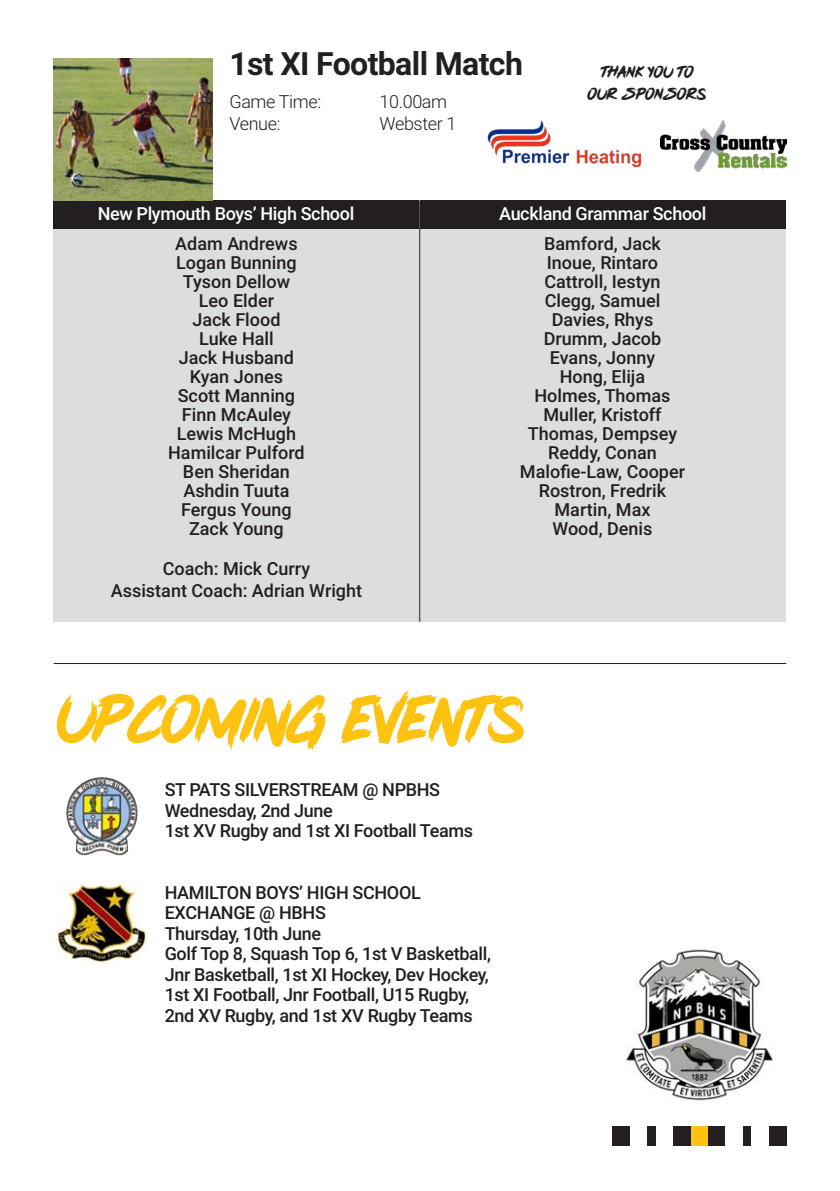
<style>
.page{position:relative;width:840px;height:1191px;background:#fff}
.page>*{position:absolute;margin:0;border:0;box-sizing:border-box;transform-origin:0 0}
.t1{font:73px "Pink Blue";letter-spacing:-.02em;color:#fec210}
.t2{font:700 32px "Roboto";letter-spacing:-.02em;color:#231f20}
.t3{font:18.4px/22px "Pink Blue";color:#231f20;text-align:center}
.Paragraph_Style_2{font:500 18px "Roboto";color:#231f20}
.Paragraph_Style_2-2{font:500 18px "Roboto";letter-spacing:-.02em;color:#231f20}
.t4{font:500 18px "Roboto";letter-spacing:-.02em;color:#fff}
.t5{font:300 18px "Roboto";letter-spacing:-.02em;color:#231f20}
</style>
<div class="page">
<div style="left:54px;top:201px;width:365px;height:35px;background:#231f20"></div>
<div style="left:420px;top:201px;width:365px;height:28px;background:#231f20"></div>
<div style="left:54px;top:229px;width:365px;height:392px;background:#dcdddf"></div>
<div style="left:419px;top:229px;width:366px;height:392px;background:#dcdddf"></div>
<hr style="left:419px;top:201px;width:1px;height:420px;background:#231f20">
<img style="left:54px;top:58px;width:158px;height:143px">
<div style="left:612px;top:1126px;width:17px;height:20px;background:#231f20"></div>
<div style="left:647px;top:1126px;width:8px;height:20px;background:#231f20"></div>
<div style="left:690px;top:1126px;width:17px;height:20px;background:#fec210"></div>
<div style="left:673px;top:1126px;width:17px;height:20px;background:#231f20"></div>
<div style="left:707px;top:1126px;width:18px;height:20px;background:#231f20"></div>
<div style="left:742px;top:1126px;width:9px;height:20px;background:#231f20"></div>
<div style="left:768px;top:1126px;width:17px;height:20px;background:#231f20"></div>
<img style="left:626px;top:949px;width:147px;height:152px">
<hr style="left:54px;top:663px;width:731px;height:1px;background:#231f20">
<img style="left:487px;top:120px;width:154px;height:48px">
<img style="left:660px;top:120px;width:125px;height:51px">
<img style="left:66px;top:777px;width:72px;height:79px">
<img style="left:57px;top:883px;width:89px;height:80px">
<p class="t2" style="left:229px;top:41px;width:295px">1st XI Football Match</p>
<p class="t5" style="left:229px;top:89px;width:93px">Game Time:</p>
<p class="t5" style="left:379px;top:89px;width:69px">10.00am</p>
<p class="t5" style="left:229px;top:111px;width:53px">Venue:</p>
<p class="t5" style="left:379px;top:111px;width:78px">Webster 1</p>
<p class="t3" style="left:587px;top:60px;width:120px">THANK YOU TO<br>OUR SPONSORS</p>
<p class="t4" style="left:98px;top:201px;width:258px">New Plymouth Boys’ High School</p>
<p class="t4" style="left:499px;top:201px;width:209px">Auckland Grammar School</p>
<p class="Paragraph_Style_2" style="left:544px;top:230px;width:118px">Bamford, Jack</p>
<p class="Paragraph_Style_2" style="left:546px;top:249px;width:113px">Inoue, Rintaro</p>
<p class="Paragraph_Style_2" style="left:544px;top:268px;width:118px">Cattroll, Iestyn</p>
<p class="Paragraph_Style_2" style="left:544px;top:288px;width:117px">Clegg, Samuel</p>
<p class="Paragraph_Style_2" style="left:551px;top:307px;width:103px">Davies, Rhys</p>
<p class="Paragraph_Style_2" style="left:543px;top:326px;width:119px">Drumm, Jacob</p>
<p class="Paragraph_Style_2" style="left:549px;top:345px;width:107px">Evans, Jonny</p>
<p class="Paragraph_Style_2" style="left:559px;top:364px;width:87px">Hong, Elija</p>
<p class="Paragraph_Style_2" style="left:534px;top:383px;width:137px">Holmes, Thomas</p>
<p class="Paragraph_Style_2" style="left:543px;top:402px;width:120px">Muller, Kristoff</p>
<p class="Paragraph_Style_2" style="left:527px;top:421px;width:151px">Thomas, Dempsey</p>
<p class="Paragraph_Style_2" style="left:548px;top:440px;width:110px">Reddy, Conan</p>
<p class="Paragraph_Style_2" style="left:519px;top:458px;width:166px">Malofie-Law, Cooper</p>
<p class="Paragraph_Style_2" style="left:538px;top:477px;width:129px">Rostron, Fredrik</p>
<p class="Paragraph_Style_2" style="left:554px;top:496px;width:97px">Martin, Max</p>
<p class="Paragraph_Style_2" style="left:552px;top:515px;width:101px">Wood, Denis</p>
<p class="Paragraph_Style_2" style="left:175px;top:230px;width:124px">Adam Andrews</p>
<p class="Paragraph_Style_2" style="left:176px;top:249px;width:122px">Logan Bunning</p>
<p class="Paragraph_Style_2" style="left:183px;top:268px;width:109px">Tyson Dellow</p>
<p class="Paragraph_Style_2" style="left:199px;top:287px;width:77px">Leo Elder</p>
<p class="Paragraph_Style_2" style="left:192px;top:307px;width:90px">Jack Flood</p>
<p class="Paragraph_Style_2" style="left:199px;top:326px;width:76px">Luke Hall</p>
<p class="Paragraph_Style_2" style="left:179px;top:345px;width:117px">Jack Husband</p>
<p class="Paragraph_Style_2" style="left:190px;top:364px;width:95px">Kyan Jones</p>
<p class="Paragraph_Style_2" style="left:178px;top:383px;width:119px">Scott Manning</p>
<p class="Paragraph_Style_2" style="left:182px;top:402px;width:110px">Finn McAuley</p>
<p class="Paragraph_Style_2" style="left:177px;top:421px;width:121px">Lewis McHugh</p>
<p class="Paragraph_Style_2" style="left:168px;top:440px;width:138px">Hamilcar Pulford</p>
<p class="Paragraph_Style_2" style="left:183px;top:459px;width:108px">Ben Sheridan</p>
<p class="Paragraph_Style_2" style="left:183px;top:478px;width:108px">Ashdin Tuuta</p>
<p class="Paragraph_Style_2" style="left:181px;top:497px;width:112px">Fergus Young</p>
<p class="Paragraph_Style_2" style="left:189px;top:516px;width:96px">Zack Young</p>
<p class="Paragraph_Style_2" style="left:162px;top:556px;width:149px">Coach: Mick Curry</p>
<p class="Paragraph_Style_2" style="left:111px;top:578px;width:253px">Assistant Coach: Adrian Wright</p>
<p class="t1" style="left:57px;top:681px;width:468px">UPCOMING EVENTS</p>
<p class="Paragraph_Style_2-2" style="left:165px;top:777px;width:277px">ST PATS SILVERSTREAM @ NPBHS</p>
<p class="Paragraph_Style_2-2" style="left:165px;top:797px;width:169px">Wednesday, 2nd June</p>
<p class="Paragraph_Style_2-2" style="left:165px;top:818px;width:309px">1st XV Rugby and 1st XI Football Teams</p>
<p class="Paragraph_Style_2-2" style="left:165px;top:879px;width:257px">HAMILTON BOYS’ HIGH SCHOOL</p>
<p class="Paragraph_Style_2-2" style="left:165px;top:900px;width:163px">EXCHANGE @ HBHS</p>
<p class="Paragraph_Style_2-2" style="left:165px;top:920px;width:158px">Thursday, 10th June</p>
<p class="Paragraph_Style_2-2" style="left:165px;top:941px;width:327px">Golf Top 8, Squash Top 6, 1st V Basketball,</p>
<p class="Paragraph_Style_2-2" style="left:165px;top:961px;width:325px">Jnr Basketball, 1st XI Hockey, Dev Hockey,</p>
<p class="Paragraph_Style_2-2" style="left:165px;top:982px;width:306px">1st XI Football, Jnr Football, U15 Rugby,</p>
<p class="Paragraph_Style_2-2" style="left:165px;top:1002px;width:309px">2nd XV Rugby, and 1st XV Rugby Teams</p>
</div>
